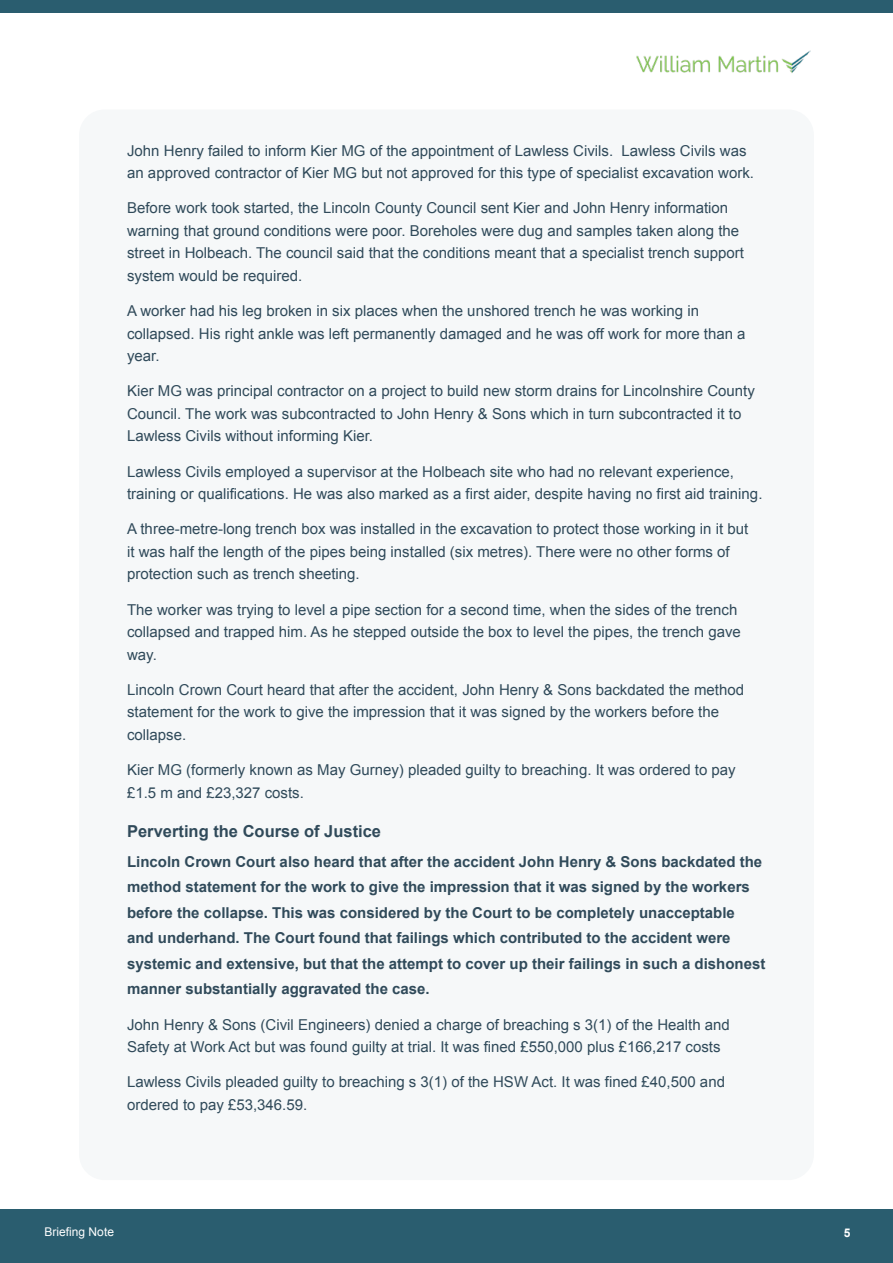
<style>
.page{position:relative;width:893px;height:1263px;background:#fff}
.page>*{position:absolute;margin:0;border:0;box-sizing:border-box;transform-origin:0 0}
.t1{font:700 16.5px "Arial";color:#304a5a}
.t2{font:15px/22.5px "Arial";color:#304a5a}
.t3{font:700 15px/25.5px "Arial";color:#304a5a}
.t4{font:12px "Arial";color:#fff}
.t5{font:700 12px "Arial";color:#fff}
</style>
<div class="page">
<div style="left:0;top:0;width:893px;height:12px;background:#2a5d6f"></div>
<div style="left:0;top:1210px;width:893px;height:53px;background:#2a5d6f"></div>
<img style="left:637px;top:50px;width:173px;height:23px">
<div style="left:79px;top:109px;width:735px;height:1071px;background:#f6f8f9;border-radius:26px"></div>
<p class="t2" style="left:127px;top:139px;width:628px">John Henry failed to inform Kier MG of the appointment of Lawless Civils. Lawless Civils was an approved contractor of Kier MG but not approved for this type of specialist excavation work.</p>
<p class="t2" style="left:127px;top:197px;width:618px">Before work took started, the Lincoln County Council sent Kier and John Henry information warning that ground conditions were poor. Boreholes were dug and samples taken along the street in Holbeach. The council said that the conditions meant that a specialist trench support system would be required.</p>
<p class="t2" style="left:127px;top:300px;width:620px">A worker had his leg broken in six places when the unshored trench he was working in collapsed. His right ankle was left permanently damaged and he was off work for more than a year.</p>
<p class="t2" style="left:127px;top:380px;width:629px">Kier MG was principal contractor on a project to build new storm drains for Lincolnshire County<br>Council. The work was subcontracted to John Henry &amp; Sons which in turn subcontracted it to<br>Lawless Civils without informing Kier.</p>
<p class="t2" style="left:127px;top:460px;width:637px">Lawless Civils employed a supervisor at the Holbeach site who had no relevant experience, training or qualifications. He was also marked as a first aider, despite having no first aid training.</p>
<p class="t2" style="left:127px;top:518px;width:623px">A three-metre-long trench box was installed in the excavation to protect those working in it but it was half the length of the pipes being installed (six metres). There were no other forms of protection such as trench sheeting.</p>
<p class="t2" style="left:127px;top:598px;width:615px">The worker was trying to level a pipe section for a second time, when the sides of the trench collapsed and trapped him. As he stepped outside the box to level the pipes, the trench gave way.</p>
<p class="t2" style="left:127px;top:678px;width:618px">Lincoln Crown Court heard that after the accident, John Henry &amp; Sons backdated the method statement for the work to give the impression that it was signed by the workers before the collapse.</p>
<p class="t2" style="left:127px;top:759px;width:610px">Kier MG (formerly known as May Gurney) pleaded guilty to breaching. It was ordered to pay £1.5 m and £23,327 costs.</p>
<p class="t1" style="left:127px;top:820px;width:255px">Perverting the Course of Justice</p>
<p class="t3" style="left:127px;top:849px;width:640px">Lincoln Crown Court also heard that after the accident John Henry &amp; Sons backdated the method statement for the work to give the impression that it was signed by the workers before the collapse. This was considered by the Court to be completely unacceptable<br>and underhand. The Court found that failings which contributed to the accident were systemic and extensive, but that the attempt to cover up their failings in such a dishonest manner substantially aggravated the case.</p>
<p class="t2" style="left:127px;top:1013px;width:604px">John Henry &amp; Sons (Civil Engineers) denied a charge of breaching s 3(1) of the Health and<br>Safety at Work Act but was found guilty at trial. It was fined £550,000 plus £166,217 costs</p>
<p class="t2" style="left:127px;top:1071px;width:599px">Lawless Civils pleaded guilty to breaching s 3(1) of the HSW Act. It was fined £40,500 and ordered to pay £53,346.59.</p>
<p class="t4" style="left:45px;top:1224px;width:71px">Briefing Note</p>
<p class="t5" style="left:844px;top:1225px;width:8px">5</p>
</div>
